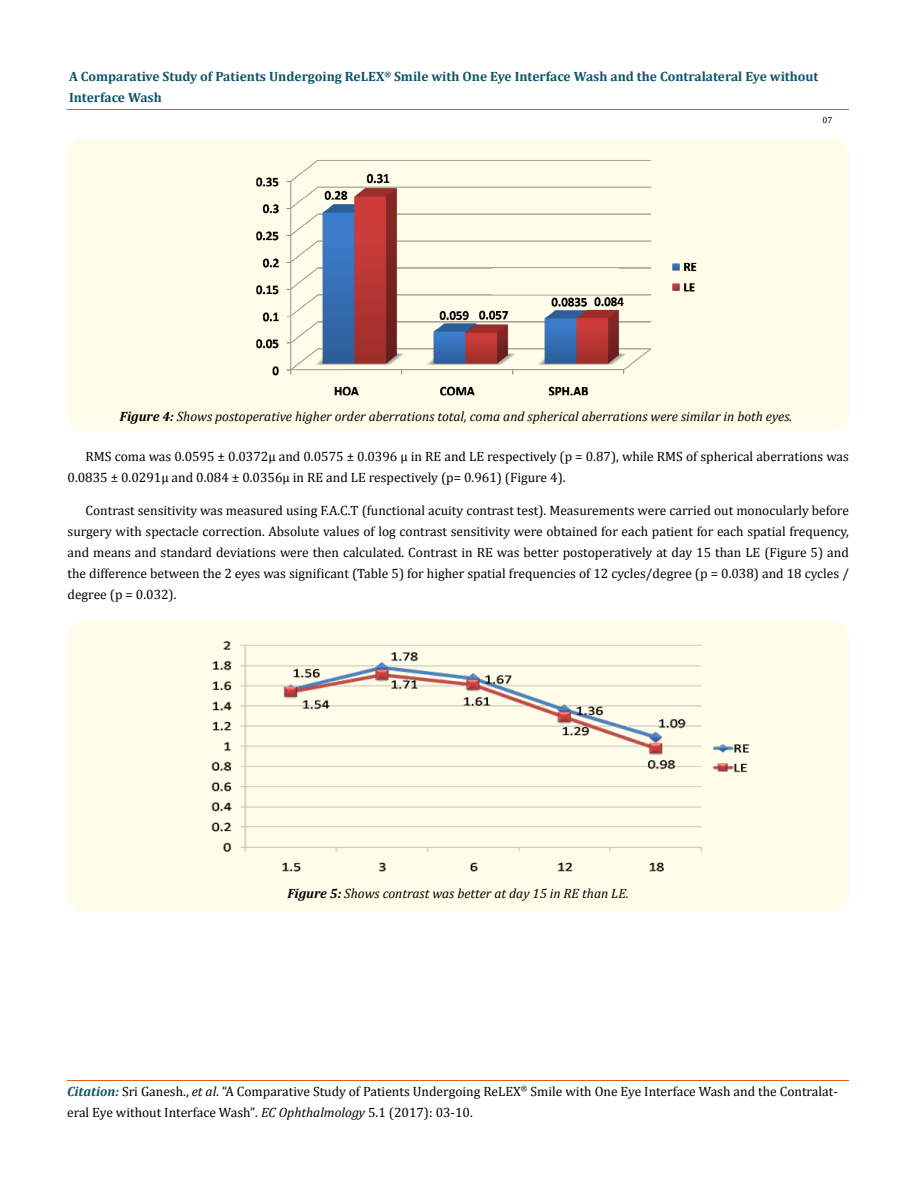
<style>
.page{position:relative;width:917px;height:1190px;background:#fff}
.page>*{position:absolute;margin:0;border:0;box-sizing:border-box;transform-origin:0 0}
.t1{font:13.5px/21px "Cambria";color:#000}
.t2{font:italic 13.5px "Cambria";color:#000}
.t3{font:700 13.5px/21px "Cambria";color:#0e546a}
.t4{font:9px "Cambria";color:#000}
.s1{font-weight:700}
.s2{font-weight:700;font-style:italic;color:#0e546a}
.s3{font-style:italic}
.s4{font-size:13.35px}
</style>
<div class="page">
<hr style="left:68px;top:109px;width:781px;height:1px;background:#e05d1a">
<div style="left:68px;top:138px;width:781px;height:292px;background:#fffde9;border-radius:18px"></div>
<img style="left:256px;top:160px;width:441px;height:236px">
<div style="left:68px;top:621px;width:781px;height:291px;background:#fffde9;border-radius:18px"></div>
<img style="left:211px;top:640px;width:539px;height:232px">
<p class="t3" style="left:69px;top:66px;width:751px">A Comparative Study of Patients Undergoing ReLEX<sup>®</sup> Smile with One Eye Interface Wash and the Contralateral Eye without<br>Interface Wash</p>
<p class="t4" style="left:822px;top:115px;width:11px">07</p>
<p class="t2" style="left:120px;top:407px;width:674px"><span class="s1">Figure 4:</span> Shows postoperative higher order aberrations total, coma and spherical aberrations were similar in both eyes.</p>
<p class="t1" style="left:68px;top:446px;width:783px;text-indent:18px">RMS coma was 0.0595 ± 0.0372µ and 0.0575 ± 0.0396 µ in RE and LE respectively (p = 0.87), while RMS of spherical aberrations was<br>0.0835 ± 0.0291µ and 0.084 ± 0.0356µ in RE and LE respectively (p= 0.961) (Figure 4).</p>
<p class="t1" style="left:68px;top:499px;width:783px;text-align:justify;text-indent:18px">Contrast sensitivity was measured using F.A.C.T (functional acuity contrast test). Measurements were carried out monocularly before surgery with spectacle correction. Absolute values of log contrast sensitivity were obtained for each patient for each spatial frequency, and means and standard deviations were then calculated. Contrast in RE was better postoperatively at day 15 than LE (Figure 5) and the difference between the 2 eyes was significant (Table 5) for higher spatial frequencies of 12 cycles/degree (p = 0.038) and 18 cycles / degree (p = 0.032).</p>
<p class="t2" style="left:287px;top:884px;width:343px"><span class="s1">Figure 5:</span> Shows contrast was better at day 15 in RE than LE.</p>
<p class="t1" style="left:67px;top:1080px;width:772px"><span class="s2">Citation:</span> Sri Ganesh., <span class="s3">et al</span>. “A Comparative Study of Patients Undergoing ReLEX<sup>®</sup> Smile with One Eye Interface Wash and the Contralat&shy;eral Eye without Interface Wash”<span class="s4">.</span> <span class="s3">EC Ophthalmology</span> <span class="s4">5</span>.1 (2017): 03-10.</p>
</div>
